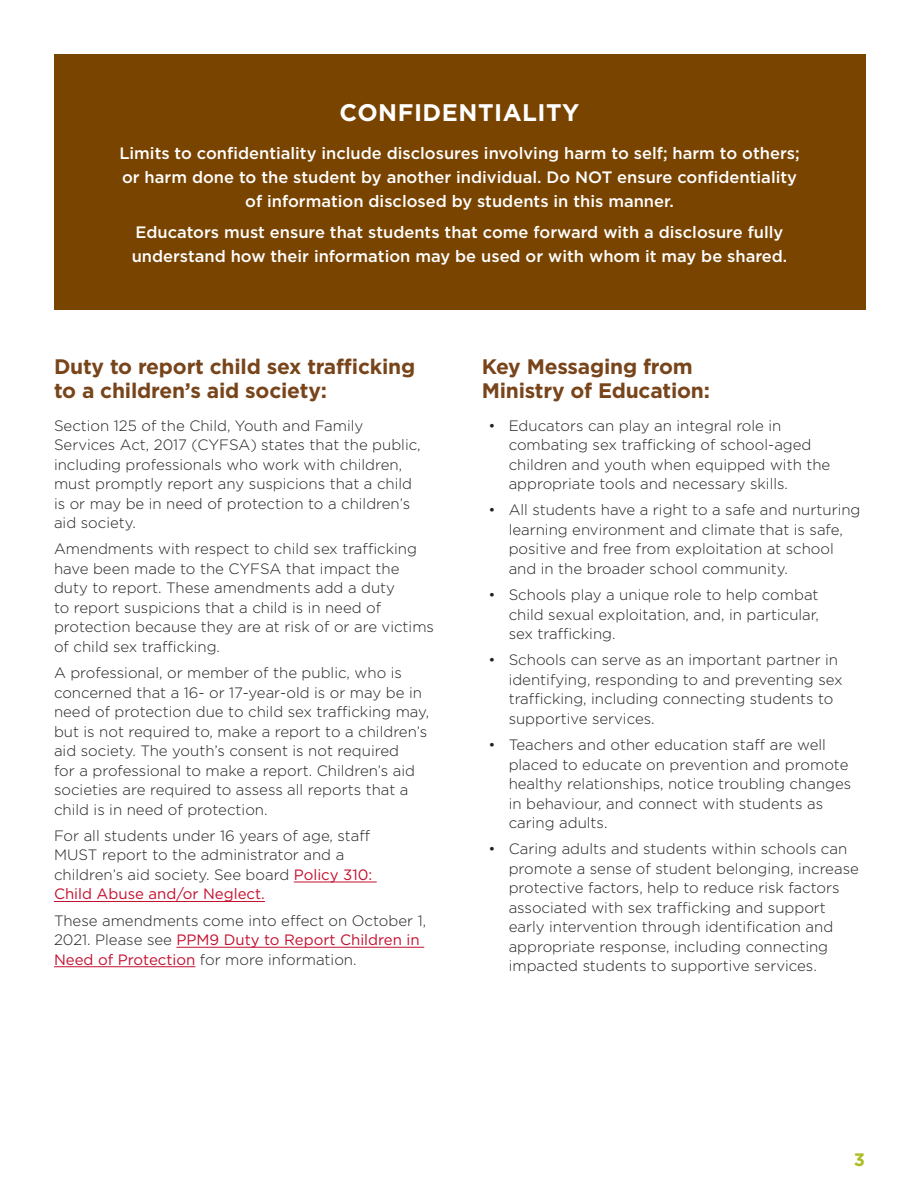
<style>
.page{position:relative;width:918px;height:1188px;background:#fff}
.page>*{position:absolute;margin:0;border:0;box-sizing:border-box;transform-origin:0 0}
.Headers{font:700 24px "Gotham HTF";letter-spacing:.02em;color:#fff}
.Small_Header{font:700 21px/24px "Gotham HTF";letter-spacing:-.01em;color:#78451b}
.t1{font:700 18px "Gotham HTF";color:#aebc21}
.Body_Copy{font:500 16.5px/24px "Gotham HTF";color:#fff;text-align:center}
.Body_Copy-2{font:300 15px/19.5px "Gotham HTF";color:#231f20}
.s1{font-weight:400;color:#c3102f}
</style>
<div class="page">
<hr style="left:294px;top:882px;width:83px;height:1px;background:#c3102f">
<hr style="left:54px;top:901px;width:211px;height:1px;background:#c3102f">
<hr style="left:176px;top:947px;width:248px;height:1px;background:#c3102f">
<hr style="left:54px;top:966px;width:141px;height:1px;background:#c3102f">
<div style="left:54px;top:54px;width:811px;height:255px;background:#794400"></div>
<p class="Headers" style="left:340px;top:99px;width:241px">CONFIDENTIALITY</p>
<p class="Body_Copy" style="left:119px;top:141px;width:682px">Limits to confidentiality include disclosures involving harm to self; harm to others; or harm done to the student by another individual. Do NOT ensure confidentiality of information disclosed by students in this manner.</p>
<p class="Body_Copy" style="left:132px;top:220px;width:657px;text-align:left">Educators must ensure that students that come forward with a disclosure fully understand how their information may be used or with whom it may be shared.</p>
<p class="Small_Header" style="left:54px;top:354px;width:363px">Duty to report child sex trafficking to a children’s aid society:</p>
<p class="Body_Copy-2" style="left:54px;top:416px;width:368px">Section 125 of the Child, Youth and Family Services Act, 2017 (CYFSA) states that the public, including professionals who work with children, must promptly report any suspicions that a child is or may be in need of protection to a children’s aid society.</p>
<p class="Body_Copy-2" style="left:54px;top:539px;width:382px">Amendments with respect to child sex trafficking have been made to the CYFSA that impact the duty to report. These amendments add a duty<br>to report suspicions that a child is in need of protection because they are at risk of or are victims of child sex trafficking.</p>
<p class="Body_Copy-2" style="left:54px;top:663px;width:377px">A professional, or member of the public, who is concerned that a 16- or 17-year-old is or may be in need of protection due to child sex trafficking may, but is not required to, make a report to a children’s aid society. The youth’s consent is not required<br>for a professional to make a report. Children’s aid societies are required to assess all reports that a child is in need of protection.</p>
<p class="Body_Copy-2" style="left:54px;top:826px;width:320px">For all students under 16 years of age, staff MUST report to the administrator and a children’s aid society. See board <span class="s1">Policy 310:<br>Child Abuse and/or Neglect.</span></p>
<p class="Body_Copy-2" style="left:54px;top:911px;width:374px">These amendments come into effect on October 1,<br>2021. Please see <span class="s1">PPM9 Duty to Report Children in<br>Need of Protection</span> for more information.</p>
<p class="Small_Header" style="left:482px;top:354px;width:230px">Key Messaging from<br>Ministry of Education:</p>
<p class="Body_Copy-2" style="left:509px;top:416px;width:323px;text-indent:-20px">• Educators can play an integral role in combating sex trafficking of school-aged children and youth when equipped with the appropriate tools and necessary skills.</p>
<p class="Body_Copy-2" style="left:509px;top:500px;width:353px;text-indent:-20px">• All students have a right to a safe and nurturing learning environment and climate that is safe, positive and free from exploitation at school and in the broader school community.</p>
<p class="Body_Copy-2" style="left:509px;top:585px;width:312px;text-align:justify;text-indent:-20px">• Schools play a unique role to help combat child sexual exploitation, and, in particular, sex trafficking.</p>
<p class="Body_Copy-2" style="left:509px;top:650px;width:335px;text-indent:-20px">• Schools can serve as an important partner in identifying, responding to and preventing sex trafficking, including connecting students to supportive services.</p>
<p class="Body_Copy-2" style="left:509px;top:735px;width:344px;text-indent:-20px">• Teachers and other education staff are well placed to educate on prevention and promote healthy relationships, notice troubling changes in behaviour, and connect with students as caring adults.</p>
<p class="Body_Copy-2" style="left:509px;top:839px;width:352px;text-indent:-20px">• Caring adults and students within schools can promote a sense of student belonging, increase protective factors, help to reduce risk factors associated with sex trafficking and support early intervention through identification and appropriate response, including connecting impacted students to supportive services.</p>
<p class="t1" style="left:854px;top:1149px;width:13px">3</p>
</div>
